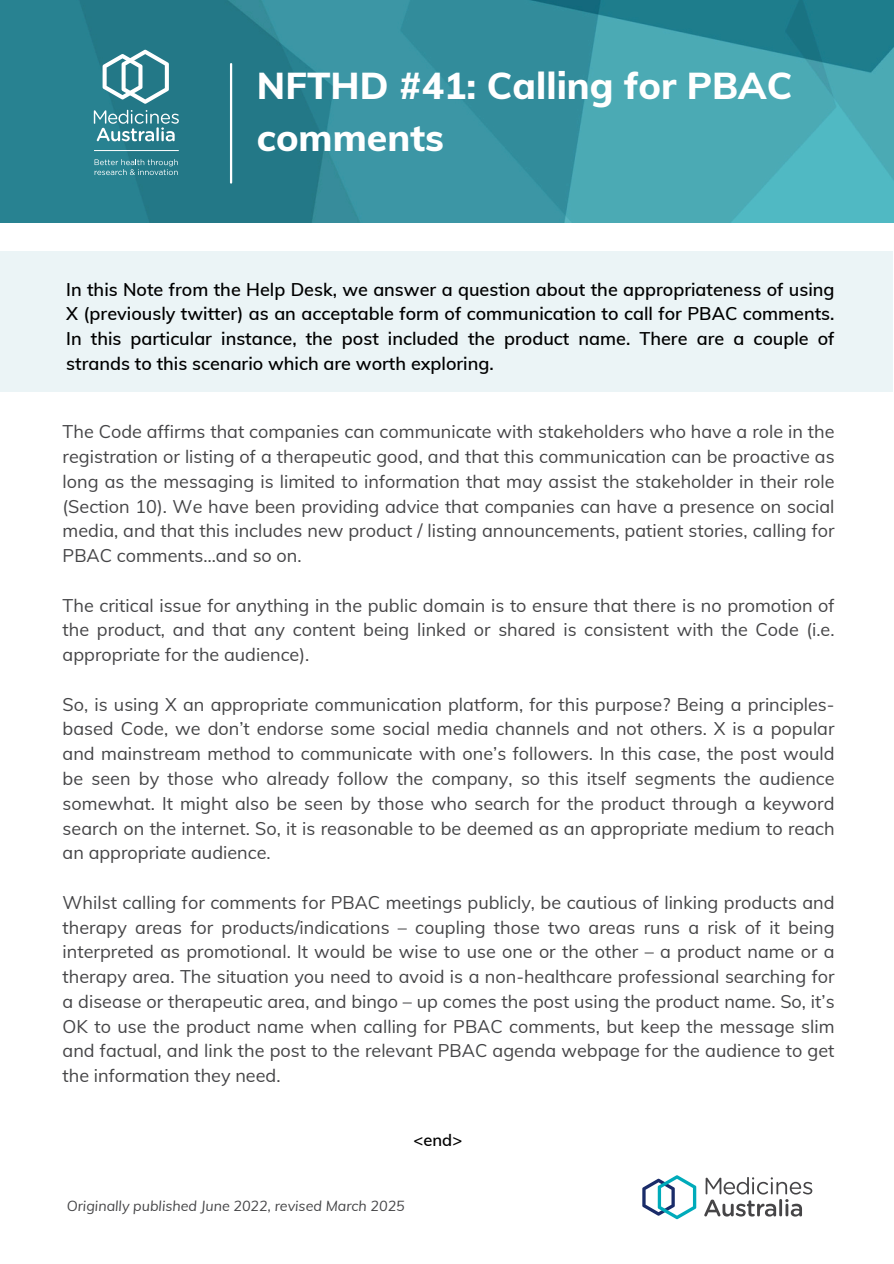
<style>
.page{position:relative;width:894px;height:1264px;background:#fff}
.page>*{position:absolute;margin:0;border:0;box-sizing:border-box;transform-origin:0 0}
.t1{font:800 37.35px/51.8px "Muli";color:#fff}
.t2{font:18px/24.8px "Muli";color:#454547;text-align:justify}
.t3{font:600 18px/24.8px "Muli";color:#000;text-align:justify}
.t4{font:600 16.5px "Muli";color:#000}
.t5{font:italic 14.25px "Muli";color:#454547}
</style>
<div class="page">
<img style="left:0;top:0;width:893px;height:223px">
<hr style="left:94px;top:150px;width:85px;height:1px;background:#fff">
<svg style="left:102px;top:50px;width:67px;height:54px"></svg>
<svg style="left:94px;top:110px;width:85px;height:31px;background:#5f9ea9"></svg>
<svg style="left:94px;top:159px;width:84px;height:16px"></svg>
<hr style="left:230px;top:64px;width:2px;height:118px;background:#fff">
<svg style="left:642px;top:1175px;width:54px;height:44px"></svg>
<svg style="left:704px;top:1177px;width:108px;height:39px"></svg>
<div style="left:0;top:252px;width:892px;height:140px;background:#ebf4f6"></div>
<h2 class="t1" style="left:257px;top:59px;width:536px">NFTHD #41: Calling for PBAC comments</h2>
<h3 class="t3" style="left:66px;top:276px;width:769px">In this Note from the Help Desk, we answer a question about the appropriateness of using X (previously twitter) as an acceptable form of communication to call for PBAC comments.<br>In this particular instance, the post included the product name. There are a couple of strands to this scenario which are worth exploring.</h3>
<p class="t2" style="left:63px;top:419px;width:773px">The Code affirms that companies can communicate with stakeholders who have a role in the registration or listing of a therapeutic good, and that this communication can be proactive as long as the messaging is limited to information that may assist the stakeholder in their role (Section 10). We have been providing advice that companies can have a presence on social media, and that this includes new product / listing announcements, patient stories, calling for PBAC comments…and so on.</p>
<p class="t2" style="left:63px;top:592px;width:773px">The critical issue for anything in the public domain is to ensure that there is no promotion of the product, and that any content being linked or shared is consistent with the Code (i.e. appropriate for the audience).</p>
<p class="t2" style="left:63px;top:691px;width:773px">So, is using X an appropriate communication platform, for this purpose? Being a principles&shy;based Code, we don’t endorse some social media channels and not others. X is a popular and mainstream method to communicate with one’s followers. In this case, the post would be seen by those who already follow the company, so this itself segments the audience somewhat. It might also be seen by those who search for the product through a keyword search on the internet. So, it is reasonable to be deemed as an appropriate medium to reach an appropriate audience.</p>
<h1 class="t2" style="left:63px;top:889px;width:773px">Whilst calling for comments for PBAC meetings publicly, be cautious of linking products and therapy areas for products/indications – coupling those two areas runs a risk of it being interpreted as promotional. It would be wise to use one or the other – a product name or a therapy area. The situation you need to avoid is a non-healthcare professional searching for a disease or therapeutic area, and bingo – up comes the post using the product name. So, it’s OK to use the product name when calling for PBAC comments, but keep the message slim and factual, and link the post to the relevant PBAC agenda webpage for the audience to get the information they need.</h1>
<h3 class="t4" style="left:413px;top:1129px;width:50px">&lt;end&gt;</h3>
<h3 class="t5" style="left:67px;top:1196px;width:339px">Originally published June 2022, revised March 2025</h3>
</div>
